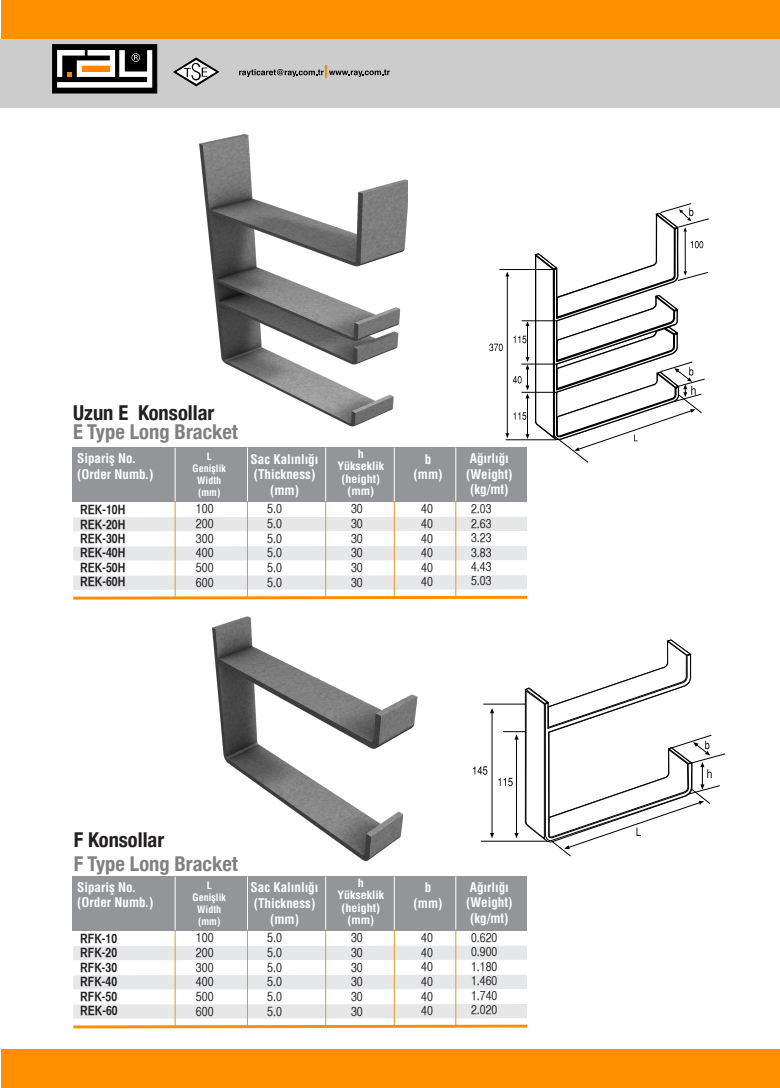
<style>
.page{position:relative;width:780px;height:1088px;background:#fff}
.page>*{position:absolute;margin:0;border:0;box-sizing:border-box;transform-origin:0 0}
.t1{font:700 condensed 20.5px "Helvetica Neue";color:#808080}
.t2{font:700 condensed 20.5px "Helvetica Neue";color:#231f20}
.t3{font:13px "Helvetica Cond Bold Tr";color:#fff}
.t4{font:13px/14.6px "Helvetica CY Plain";color:#231f20;text-align:justify}
.t5{font:12.88px/14.5px "Helvetica CY Bold";color:#231f20;text-align:justify}
.t6{font:12.88px/14.5px "Helvetica CY Plain";color:#231f20}
.t7{font:11.25px "Helvetica Cond Bold Tr";color:#fff;scale:1.07 1}
.t8{font:10px "Helvetica Cond Bold Tr";color:#fff}
</style>
<div class="page">
<hr style="left:779px;top:40px;width:1px;height:68px;background:#ccc">
<div style="left:0;top:40px;width:779px;height:68px;background:#ccc"></div>
<div style="left:724px;top:0;width:56px;height:39px;background:#ff8f00"></div>
<div style="left:52px;top:44px;width:105px;height:49px;background:#000;border:1px solid #000"></div>
<svg style="left:57px;top:50px;width:95px;height:38px"></svg>
<svg style="left:173px;top:57px;width:46px;height:29px"></svg>
<svg style="left:239px;top:66px;width:151px;height:12px"></svg>
<div style="left:1px;top:0;width:724px;height:39px;background:#ff8f00"></div>
<img style="left:199px;top:134px;width:208px;height:293px">
<div style="left:1px;top:1049px;width:779px;height:39px;background:#ff8f00"></div>
<img style="left:212px;top:616px;width:206px;height:245px">
<svg style="left:489px;top:203px;width:220px;height:260px"></svg>
<div style="left:73px;top:517px;width:454px;height:14px;background:#e6e7e9"></div>
<svg style="left:73px;top:546px;width:454px;height:15px;background:#e7e8e9"></svg>
<svg style="left:73px;top:575px;width:454px;height:15px;background:#e7e8e9"></svg>
<div style="left:73px;top:448px;width:454px;height:54px;background:#939598"></div>
<svg style="left:73px;top:596px;width:454px;height:4px;background:#feac43"></svg>
<hr style="left:394px;top:448px;width:1px;height:53px;background:#fff">
<hr style="left:394px;top:501px;width:1px;height:96px;background:#f6911e">
<hr style="left:325px;top:448px;width:1px;height:53px;background:#fff">
<hr style="left:325px;top:501px;width:1px;height:96px;background:#f6911e">
<hr style="left:247px;top:448px;width:1px;height:53px;background:#fff">
<hr style="left:455px;top:448px;width:1px;height:53px;background:#fff">
<hr style="left:247px;top:501px;width:1px;height:96px;background:#f6911e">
<hr style="left:455px;top:501px;width:1px;height:96px;background:#f6911e">
<hr style="left:175px;top:448px;width:1px;height:53px;background:#fff">
<hr style="left:175px;top:501px;width:1px;height:96px;background:#f6911e">
<svg style="left:73px;top:945px;width:454px;height:15px;background:#e7e8e9"></svg>
<div style="left:73px;top:975px;width:454px;height:14px;background:#e6e7e9"></div>
<div style="left:73px;top:1004px;width:454px;height:14px;background:#e6e7e9"></div>
<div style="left:73px;top:876px;width:454px;height:54px;background:#939598"></div>
<svg style="left:73px;top:1024px;width:454px;height:4px"></svg>
<hr style="left:394px;top:876px;width:1px;height:54px;background:#fff">
<hr style="left:394px;top:930px;width:1px;height:96px;background:#f6911e">
<hr style="left:325px;top:876px;width:1px;height:54px;background:#fff">
<hr style="left:325px;top:930px;width:1px;height:96px;background:#f6911e">
<hr style="left:247px;top:876px;width:1px;height:54px;background:#fff">
<hr style="left:455px;top:876px;width:1px;height:54px;background:#fff">
<hr style="left:247px;top:930px;width:1px;height:96px;background:#f6911e">
<hr style="left:455px;top:930px;width:1px;height:96px;background:#f6911e">
<hr style="left:175px;top:877px;width:1px;height:53px;background:#fff">
<hr style="left:175px;top:930px;width:1px;height:96px;background:#f6911e">
<svg style="left:473px;top:639px;width:252px;height:218px"></svg>
<p class="t2" style="left:73px;top:400px;width:143px">Uzun E Konsollar</p>
<p class="t1" style="left:73px;top:419px;width:166px">E Type Long Bracket</p>
<p class="t3" style="left:77px;top:450px;width:61px">Siparifl No.</p>
<p class="t3" style="left:77px;top:466px;width:78px">(Order Numb.)</p>
<p class="t5" style="left:80px;top:502px;width:47px">REK-10H REK-20H REK-30H REK-40H REK-50H REK-60H</p>
<p class="t8" style="left:207px;top:451px;width:6px">L</p>
<p class="t8" style="left:192px;top:463px;width:35px">Genişlik</p>
<p class="t8" style="left:197px;top:475px;width:25px">Width</p>
<p class="t8" style="left:198px;top:487px;width:24px">(mm)</p>
<p class="t4" style="left:196px;top:501px;width:19px">100<br>200<br>300<br>400<br>500<br>600</p>
<p class="t3" style="left:250px;top:451px;width:69px">Sac Kal›nl›€›</p>
<p class="t3" style="left:254px;top:466px;width:63px">(Thickness)</p>
<p class="t3" style="left:270px;top:482px;width:30px">(mm)</p>
<p class="t4" style="left:267px;top:501px;width:16px">5.0</p>
<p class="t4" style="left:267px;top:516px;width:16px">5.0</p>
<p class="t4" style="left:267px;top:531px;width:16px">5.0</p>
<p class="t4" style="left:267px;top:545px;width:16px">5.0</p>
<p class="t4" style="left:267px;top:560px;width:16px">5.0</p>
<p class="t4" style="left:267px;top:575px;width:16px">5.0</p>
<p class="t7" style="left:358px;top:447px;width:7px">h</p>
<p class="t7" style="left:337px;top:459px;width:45px">Yükseklik</p>
<p class="t7" style="left:341px;top:472px;width:38px">(height)</p>
<p class="t7" style="left:347px;top:484px;width:27px">(mm)</p>
<p class="t4" style="left:351px;top:501px;width:13px">30</p>
<p class="t4" style="left:351px;top:516px;width:13px">30</p>
<p class="t4" style="left:351px;top:531px;width:13px">30</p>
<p class="t4" style="left:351px;top:545px;width:13px">30</p>
<p class="t4" style="left:351px;top:560px;width:13px">30</p>
<p class="t4" style="left:351px;top:575px;width:13px">30</p>
<p class="t3" style="left:425px;top:451px;width:8px">b</p>
<p class="t3" style="left:413px;top:466px;width:30px">(mm)</p>
<p class="t4" style="left:421px;top:501px;width:13px">40</p>
<p class="t4" style="left:421px;top:516px;width:13px">40</p>
<p class="t4" style="left:421px;top:531px;width:13px">40</p>
<p class="t4" style="left:421px;top:545px;width:13px">40</p>
<p class="t4" style="left:421px;top:560px;width:13px">40</p>
<p class="t4" style="left:421px;top:574px;width:13px">40</p>
<p class="t3" style="left:469px;top:450px;width:41px">A€›rl›€›</p>
<p class="t3" style="left:466px;top:466px;width:48px">(Weight)</p>
<p class="t3" style="left:470px;top:481px;width:40px">(kg/mt)</p>
<p class="t6" style="left:471px;top:501px;width:22px">2.03<br>2.63</p>
<p class="t6" style="left:471px;top:530px;width:22px">3.23</p>
<p class="t6" style="left:471px;top:545px;width:22px">3.83</p>
<p class="t6" style="left:471px;top:559px;width:22px">4.43</p>
<p class="t6" style="left:471px;top:574px;width:22px">5.03</p>
<p class="t2" style="left:74px;top:827px;width:92px">F Konsollar</p>
<p class="t1" style="left:74px;top:851px;width:165px">F Type Long Bracket</p>
<p class="t3" style="left:77px;top:879px;width:61px">Siparifl No.</p>
<p class="t3" style="left:77px;top:895px;width:78px">(Order Numb.)</p>
<p class="t5" style="left:80px;top:931px;width:39px">RFK-10<br>RFK-20<br>RFK-30<br>RFK-40<br>RFK-50<br>REK-60</p>
<p class="t8" style="left:207px;top:879px;width:6px">L</p>
<p class="t8" style="left:192px;top:891px;width:35px">Genişlik</p>
<p class="t8" style="left:197px;top:903px;width:25px">Width</p>
<p class="t8" style="left:198px;top:915px;width:24px">(mm)</p>
<p class="t4" style="left:196px;top:930px;width:19px">100<br>200<br>300<br>400<br>500<br>600</p>
<p class="t3" style="left:250px;top:880px;width:69px">Sac Kal›nl›€›</p>
<p class="t3" style="left:254px;top:895px;width:63px">(Thickness)</p>
<p class="t3" style="left:270px;top:911px;width:30px">(mm)</p>
<p class="t4" style="left:267px;top:930px;width:16px">5.0</p>
<p class="t4" style="left:267px;top:945px;width:16px">5.0</p>
<p class="t4" style="left:267px;top:960px;width:16px">5.0</p>
<p class="t4" style="left:267px;top:974px;width:16px">5.0</p>
<p class="t4" style="left:267px;top:989px;width:16px">5.0</p>
<p class="t4" style="left:267px;top:1004px;width:16px">5.0</p>
<p class="t7" style="left:358px;top:876px;width:7px">h</p>
<p class="t7" style="left:337px;top:888px;width:45px">Yükseklik</p>
<p class="t7" style="left:341px;top:901px;width:38px">(height)</p>
<p class="t7" style="left:347px;top:913px;width:27px">(mm)</p>
<p class="t4" style="left:351px;top:930px;width:13px">30</p>
<p class="t4" style="left:351px;top:945px;width:13px">30</p>
<p class="t4" style="left:351px;top:960px;width:13px">30</p>
<p class="t4" style="left:351px;top:974px;width:13px">30</p>
<p class="t4" style="left:351px;top:989px;width:13px">30</p>
<p class="t4" style="left:351px;top:1004px;width:13px">30</p>
<p class="t3" style="left:425px;top:880px;width:8px">b</p>
<p class="t3" style="left:413px;top:895px;width:30px">(mm)</p>
<p class="t4" style="left:421px;top:930px;width:13px">40</p>
<p class="t4" style="left:421px;top:945px;width:13px">40</p>
<p class="t4" style="left:421px;top:959px;width:13px">40</p>
<p class="t4" style="left:421px;top:974px;width:13px">40</p>
<p class="t4" style="left:421px;top:988px;width:13px">40</p>
<p class="t4" style="left:421px;top:1003px;width:13px">40</p>
<p class="t3" style="left:469px;top:879px;width:41px">A€›rl›€›</p>
<p class="t3" style="left:466px;top:895px;width:48px">(Weight)</p>
<p class="t3" style="left:470px;top:910px;width:40px">(kg/mt)</p>
<p class="t6" style="left:471px;top:930px;width:28px">0.620</p>
<p class="t6" style="left:471px;top:945px;width:28px">0.900</p>
<p class="t6" style="left:471px;top:959px;width:28px">1.180</p>
<p class="t6" style="left:471px;top:973px;width:28px">1.460</p>
<p class="t6" style="left:471px;top:988px;width:28px">1.740</p>
<p class="t6" style="left:471px;top:1002px;width:28px">2.020</p>
</div>
